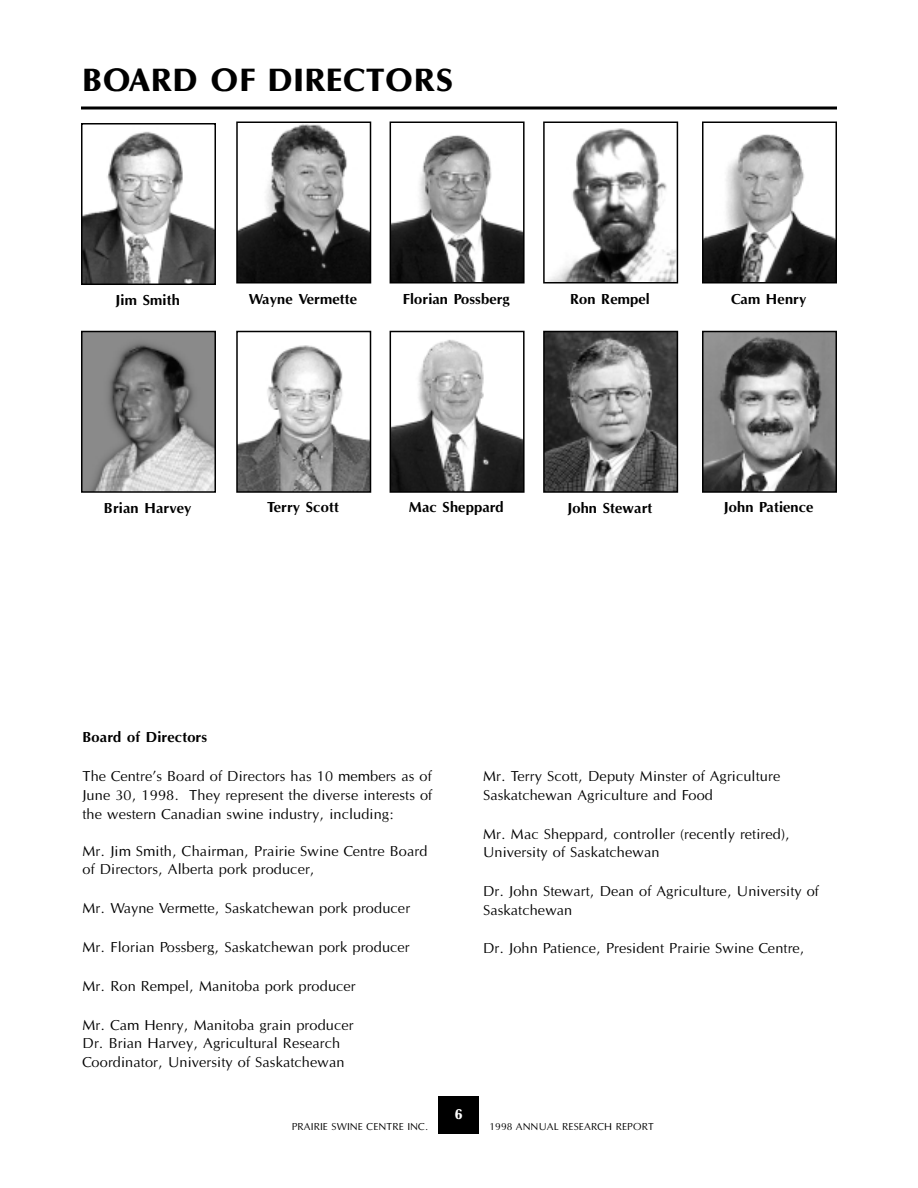
<style>
.page{position:relative;width:918px;height:1188px;background:#fff}
.page>*{position:absolute;margin:0;border:0;box-sizing:border-box;transform-origin:0 0}
.t1{font:800 33px "Optane";color:#000}
.t2{font:15px/18.6px "Optane";color:#000}
.t3{font:700 15px "Optane";color:#000}
.t4{font:800 15px "Optane";color:#fff}
.t5{font:10.5px "Optane";color:#000}
</style>
<div class="page">
<div style="left:439px;top:1096px;width:40px;height:38px;background:#000"></div>
<svg style="left:81px;top:106px;width:756px;height:4px;background:#3f3f3f"></svg>
<img style="left:239px;top:125px;width:129px;height:156px">
<div style="left:236px;top:122px;width:135px;height:162px;border:2px solid #000"></div>
<img style="left:393px;top:135px;width:129px;height:146px">
<div style="left:390px;top:122px;width:135px;height:162px;border:2px solid #000"></div>
<img style="left:393px;top:339px;width:129px;height:151px">
<div style="left:390px;top:331px;width:135px;height:162px;border:2px solid #000"></div>
<img style="left:705px;top:134px;width:129px;height:147px">
<div style="left:702px;top:122px;width:135px;height:162px;border:2px solid #000"></div>
<img style="left:239px;top:345px;width:129px;height:145px">
<div style="left:236px;top:331px;width:135px;height:162px;border:2px solid #000"></div>
<img style="left:705px;top:334px;width:129px;height:156px">
<div style="left:702px;top:331px;width:135px;height:162px;border:2px solid #000"></div>
<img style="left:84px;top:131px;width:129px;height:151px">
<div style="left:81px;top:123px;width:135px;height:162px;border:2px solid #000"></div>
<img style="left:546px;top:334px;width:129px;height:156px">
<div style="left:543px;top:331px;width:135px;height:162px;border:2px solid #000"></div>
<img style="left:84px;top:334px;width:129px;height:156px">
<div style="left:81px;top:331px;width:135px;height:162px;border:2px solid #000"></div>
<img style="left:548px;top:128px;width:127px;height:153px">
<div style="left:543px;top:122px;width:135px;height:162px;border:2px solid #000"></div>
<h1 class="t1" style="left:82px;top:68px;width:373px">BOARD OF DIRECTORS</h1>
<p class="t3" style="left:116px;top:294px;width:66px">Jim Smith</p>
<p class="t3" style="left:249px;top:293px;width:110px">Wayne Vermette</p>
<p class="t3" style="left:403px;top:293px;width:109px">Florian Possberg</p>
<p class="t3" style="left:570px;top:293px;width:81px">Ron Rempel</p>
<p class="t3" style="left:731px;top:293px;width:77px">Cam Henry</p>
<p class="t3" style="left:409px;top:501px;width:97px">Mac Sheppard</p>
<p class="t3" style="left:104px;top:502px;width:89px">Brian Harvey</p>
<p class="t3" style="left:567px;top:502px;width:87px">John Stewart</p>
<p class="t3" style="left:267px;top:501px;width:73px">Terry Scott</p>
<p class="t3" style="left:724px;top:501px;width:91px">John Patience</p>
<p class="t3" style="left:82px;top:732px;width:126px">Board of Directors</p>
<p class="t2" style="left:82px;top:769px;width:351px;text-align:justify">The Centre’s Board of Directors has 10 members as of June 30, 1998. They represent the diverse interests of the western Canadian swine industry, including:</p>
<p class="t2" style="left:82px;top:843px;width:347px">Mr. Jim Smith, Chairman, Prairie Swine Centre Board of Directors, Alberta pork producer,</p>
<p class="t2" style="left:82px;top:901px;width:329px">Mr. Wayne Vermette, Saskatchewan pork producer</p>
<p class="t2" style="left:82px;top:939px;width:329px">Mr. Florian Possberg, Saskatchewan pork producer</p>
<p class="t2" style="left:82px;top:978px;width:275px">Mr. Ron Rempel, Manitoba pork producer</p>
<p class="t2" style="left:82px;top:1017px;width:273px">Mr. Cam Henry, Manitoba grain producer<br>Dr. Brian Harvey, Agricultural Research<br>Coordinator, University of Saskatchewan</p>
<p class="t2" style="left:483px;top:769px;width:299px">Mr. Terry Scott, Deputy Minster of Agriculture<br>Saskatchewan Agriculture and Food</p>
<p class="t2" style="left:483px;top:826px;width:309px">Mr. Mac Sheppard, controller (recently retired),<br>University of Saskatchewan</p>
<p class="t2" style="left:483px;top:884px;width:338px">Dr. John Stewart, Dean of Agriculture, University of<br>Saskatchewan</p>
<p class="t2" style="left:483px;top:941px;width:323px">Dr. John Patience, President Prairie Swine Centre,</p>
<p class="t4" style="left:455px;top:1109px;width:9px">6</p>
<p class="t5" style="left:292px;top:1123px;width:138px">PRAIRIE SWINE CENTRE INC.</p>
<p class="t5" style="left:490px;top:1123px;width:166px">1998 ANNUAL RESEARCH REPORT</p>
</div>
